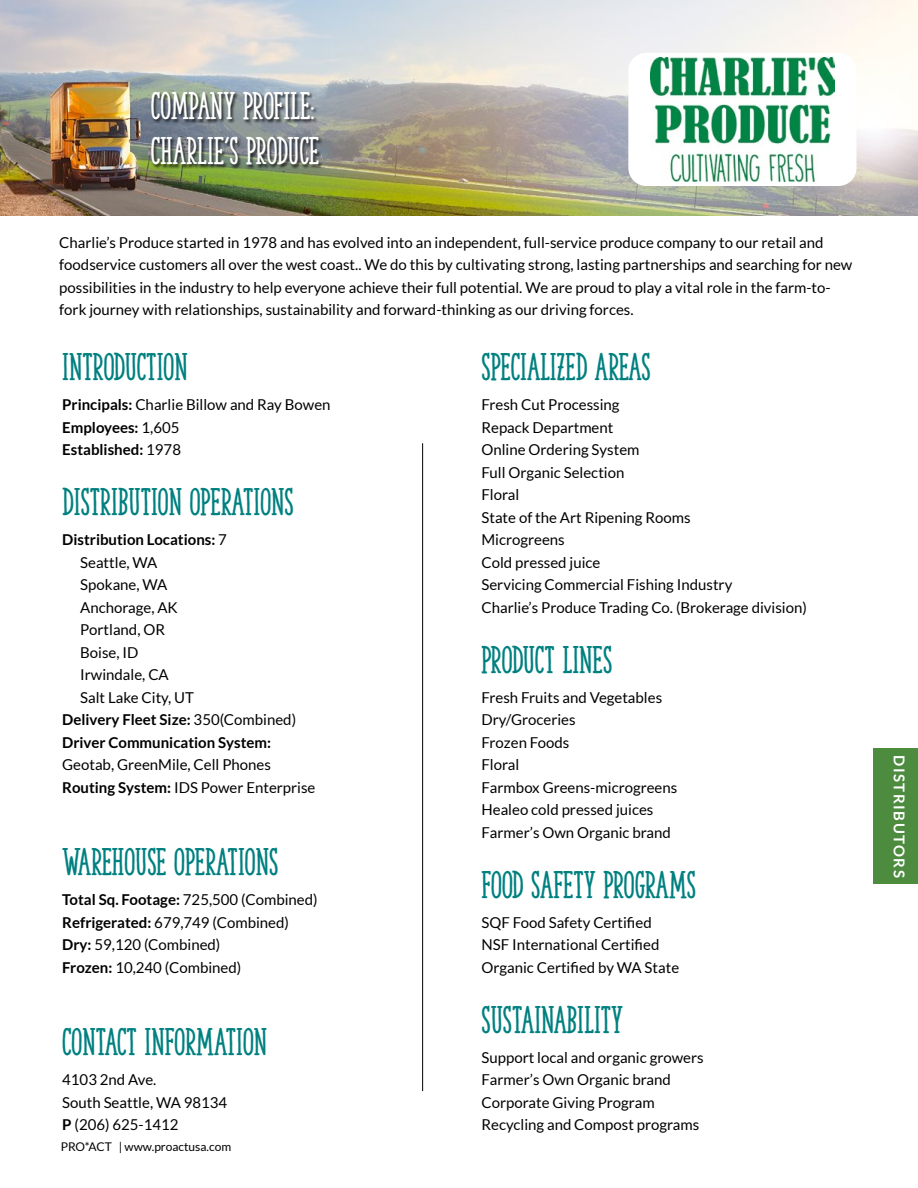
<style>
.page{position:relative;width:918px;height:1188px;background:#fff}
.page>*{position:absolute;margin:0;border:0;box-sizing:border-box;transform-origin:0 0}
.t1{font:36px "The Serif Hand Extrablack";color:#008080}
.t2{font:36px/45px "The Serif Hand Extrablack";color:#fff}
.t3{font:15px/22.5px "Lato";color:#000}
.t4{font:700 15px/22.5px "Lato";color:#000}
.t5{font:700 15px "Lato";letter-spacing:.1em;color:#fff}
.t6{font:12px "Lato";color:#000}
.s1{font-weight:400}
.s2{font-weight:700}
</style>
<div class="page">
<div style="left:873px;top:749px;width:45px;height:135px;background:#4d8b3f"></div>
<img style="left:0;top:0;width:918px;height:216px">
<div style="left:628px;top:53px;width:229px;height:133px;background:#fff;border-radius:18px"></div>
<div style="left:150px;top:91px;width:173px;height:78px;background:#000;opacity:.75"></div>
<hr style="left:422px;top:443px;width:1px;height:648px;background:#000">
<img style="left:650px;top:57px;width:185px;height:125px">
<h1 class="t2" style="left:151px;top:83px;width:170px">COMPANY PROFILE:<br>CHARLIE’S PRODUCE</h1>
<p class="t3" style="left:59px;top:231px;width:795px">Charlie’s Produce started in 1978 and has evolved into an independent, full-service produce company to our retail and foodservice customers all over the west coast.. We do this by cultivating strong, lasting partnerships and searching for new possibilities in the industry to help everyone achieve their full potential. We are proud to play a vital role in the farm-to&shy;fork journey with relationships, sustainability and forward-thinking as our driving forces.</p>
<h1 class="t1" style="left:62px;top:345px;width:127px">INTRODUCTION</h1>
<p class="t4" style="left:62px;top:393px;width:270px">Principals: <span class="s1">Charlie Billow and Ray Bowen<br></span>Employees: <span class="s1">1,605<br></span>Established: <span class="s1">1978</span></p>
<h1 class="t1" style="left:62px;top:480px;width:233px">DISTRIBUTION OPERATIONS</h1>
<p class="t4" style="left:62px;top:528px;width:166px">Distribution Locations: <span class="s1">7</span></p>
<p class="t3" style="left:80px;top:551px;width:79px">Seattle, WA</p>
<p class="t3" style="left:80px;top:573px;width:89px">Spokane, WA</p>
<p class="t3" style="left:80px;top:596px;width:99px">Anchorage, AK</p>
<p class="t3" style="left:80px;top:618px;width:86px">Portland, OR</p>
<p class="t3" style="left:80px;top:641px;width:60px">Boise, ID</p>
<p class="t3" style="left:80px;top:663px;width:90px">Irwindale, CA</p>
<p class="t3" style="left:80px;top:686px;width:115px">Salt Lake City, UT</p>
<p class="t4" style="left:62px;top:708px;width:235px">Delivery Fleet Size: <span class="s1">350(Combined)</span></p>
<p class="t4" style="left:62px;top:731px;width:210px">Driver Communication System:</p>
<p class="t3" style="left:62px;top:753px;width:255px">Geotab, GreenMile, Cell Phones<br><span class="s2">Routing System:</span> IDS Power Enterprise</p>
<h1 class="t1" style="left:482px;top:345px;width:171px">SPECIALIZED AREAS</h1>
<p class="t3" style="left:482px;top:393px;width:327px">Fresh Cut Processing<br>Repack Department<br>Online Ordering System<br>Full Organic Selection<br>Floral<br>State of the Art Ripening Rooms<br>Microgreens<br>Cold pressed juice<br>Servicing Commercial Fishing Industry<br>Charlie’s Produce Trading Co. (Brokerage division)</p>
<h1 class="t1" style="left:482px;top:638px;width:132px">PRODUCT LINES</h1>
<p class="t3" style="left:482px;top:686px;width:197px">Fresh Fruits and Vegetables<br>Dry/Groceries<br>Frozen Foods<br>Floral<br>Farmbox Greens-microgreens<br>Healeo cold pressed juices<br>Farmer’s Own Organic brand</p>
<h1 class="t1" style="left:482px;top:863px;width:216px">FOOD SAFETY PROGRAMS</h1>
<p class="t3" style="left:482px;top:911px;width:199px">SQF Food Safety Certified<br>NSF International Certified<br>Organic Certified by WA State</p>
<h1 class="t1" style="left:482px;top:998px;width:143px">SUSTAINABILITY</h1>
<p class="t3" style="left:482px;top:1046px;width:224px">Support local and organic growers<br>Farmer’s Own Organic brand<br>Corporate Giving Program<br>Recycling and Compost programs</p>
<h1 class="t1" style="left:62px;top:840px;width:217px">WAREHOUSE OPERATIONS</h1>
<p class="t3" style="left:62px;top:888px;width:257px"><span class="s2">Total Sq. Footage:</span> 725,500 (Combined)<br><span class="s2">Refrigerated:</span> 679,749 (Combined)<br><span class="s2">Dry:</span> 59,120 (Combined)<br><span class="s2">Frozen:</span> 10,240 (Combined)</p>
<h1 class="t1" style="left:62px;top:1020px;width:206px">CONTACT INFORMATION</h1>
<p class="t3" style="left:62px;top:1068px;width:167px">4103 2nd Ave.<br>South Seattle, WA 98134<br><span class="s2">P</span> (206) 625-1412</p>
<p class="t6" style="left:61px;top:1140px;width:172px">PRO*ACT | www.proactusa.com</p>
<p class="t5" style="left:908px;top:755px;width:124px;rotate:90deg">DISTRIBUTORS</p>
</div>
